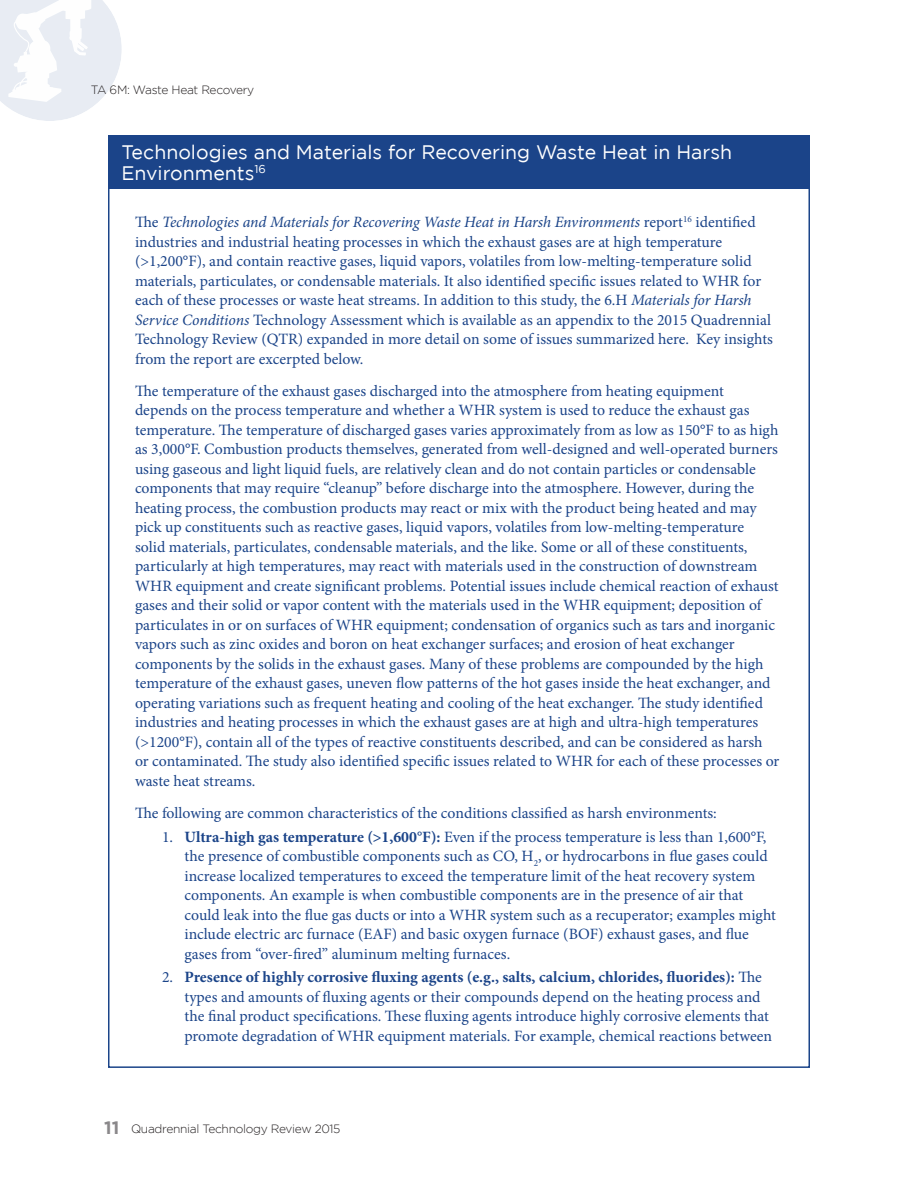
<style>
.page{position:relative;width:918px;height:1188px;background:#fff}
.page>*{position:absolute;margin:0;border:0;box-sizing:border-box;transform-origin:0 0}
.Sidebar_header{font:19.5px/21px "Gotham";color:#fff}
.Body_Text{font:15.75px/19.5px "Minion Pro";color:#1b4489}
.Bullet_Text{font:15.75px/19.5px "Minion Pro";color:#1b4489}
.t1{font:300 12px "Gotham";letter-spacing:-.025em;color:#231f20}
.s1{font-style:italic}
.s2{font-weight:700}
.s3{font-weight:700;font-size:18px;color:#8a888a}
</style>
<div class="page">
<svg style="left:0;top:0;width:122px;height:121px"></svg>
<div style="left:108px;top:135px;width:702px;height:54px;background:#1b4489"></div>
<p class="t1" style="left:91px;top:83px;width:165px">TA 6M: Waste Heat Recovery</p>
<p class="Sidebar_header" style="left:122px;top:141px;width:612px">Technologies and Materials for Recovering Waste Heat in Harsh<br>Environments<sup>16</sup></p>
<p class="Body_Text" style="left:135px;top:213px;width:640px">The <span class="s1">Technologies and Materials for Recovering Waste Heat in Harsh Environments</span> report<sup>16</sup> identified industries and industrial heating processes in which the exhaust gases are at high temperature (&gt;1,200°F), and contain reactive gases, liquid vapors, volatiles from low-melting-temperature solid materials, particulates, or condensable materials. It also identified specific issues related to WHR for each of these processes or waste heat streams. In addition to this study, the 6.H <span class="s1">Materials for Harsh Service Conditions</span> Technology Assessment which is available as an appendix to the 2015 Quadrennial Technology Review (QTR) expanded in more detail on some of issues summarized here. Key insights from the report are excerpted below.</p>
<p class="Body_Text" style="left:135px;top:381px;width:646px">The temperature of the exhaust gases discharged into the atmosphere from heating equipment depends on the process temperature and whether a WHR system is used to reduce the exhaust gas temperature. The temperature of discharged gases varies approximately from as low as 150°F to as high as 3,000°F. Combustion products themselves, generated from well-designed and well-operated burners using gaseous and light liquid fuels, are relatively clean and do not contain particles or condensable components that may require “cleanup” before discharge into the atmosphere. However, during the heating process, the combustion products may react or mix with the product being heated and may pick up constituents such as reactive gases, liquid vapors, volatiles from low-melting-temperature<br>solid materials, particulates, condensable materials, and the like. Some or all of these constituents, particularly at high temperatures, may react with materials used in the construction of downstream WHR equipment and create significant problems. Potential issues include chemical reaction of exhaust gases and their solid or vapor content with the materials used in the WHR equipment; deposition of particulates in or on surfaces of WHR equipment; condensation of organics such as tars and inorganic vapors such as zinc oxides and boron on heat exchanger surfaces; and erosion of heat exchanger components by the solids in the exhaust gases. Many of these problems are compounded by the high temperature of the exhaust gases, uneven flow patterns of the hot gases inside the heat exchanger, and operating variations such as frequent heating and cooling of the heat exchanger. The study identified industries and heating processes in which the exhaust gases are at high and ultra-high temperatures (&gt;1200°F), contain all of the types of reactive constituents described, and can be considered as harsh or contaminated. The study also identified specific issues related to WHR for each of these processes or waste heat streams.</p>
<p class="Body_Text" style="left:135px;top:803px;width:583px">The following are common characteristics of the conditions classified as harsh environments:</p>
<p class="Bullet_Text" style="left:184px;top:827px;width:593px;text-indent:-22px">1. <span class="s2">Ultra-high gas temperature (&gt;1,600°F):</span> Even if the process temperature is less than 1,600°F, the presence of combustible components such as CO, H<sub>2</sub>, or hydrocarbons in flue gases could increase localized temperatures to exceed the temperature limit of the heat recovery system components. An example is when combustible components are in the presence of air that could leak into the flue gas ducts or into a WHR system such as a recuperator; examples might include electric arc furnace (EAF) and basic oxygen furnace (BOF) exhaust gases, and flue gases from “over-fired” aluminum melting furnaces.</p>
<p class="Bullet_Text" style="left:184px;top:968px;width:589px;text-indent:-22px">2. <span class="s2">Presence of highly corrosive fluxing agents (e.g., salts, calcium, chlorides, fluorides):</span> The types and amounts of fluxing agents or their compounds depend on the heating process and the final product specifications. These fluxing agents introduce highly corrosive elements that promote degradation of WHR equipment materials. For example, chemical reactions between</p>
<p class="t1" style="left:104px;top:1122px;width:238px"><span class="s3">11</span> Quadrennial Technology Review 2015</p>
</div>
